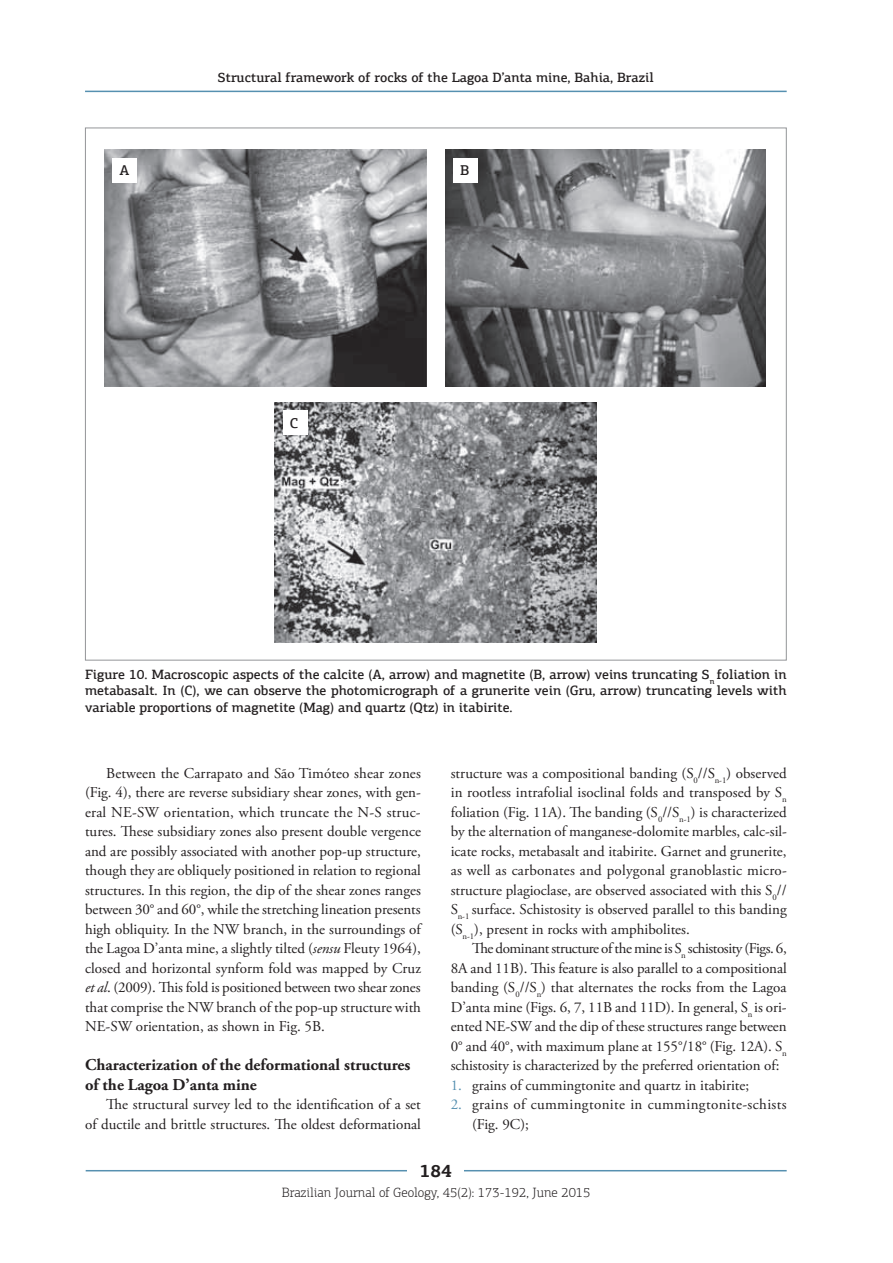
<style>
.page{position:relative;width:893px;height:1263px;background:#fff}
.page>*{position:absolute;margin:0;border:0;box-sizing:border-box;transform-origin:0 0}
.t1{font:700 18px "PF Agora Slab Pro";color:#231f20}
.t2{font:700 16.5px/19.5px "Adobe Garamond Pro";color:#231f20}
.t3{font:15px/19.5px "Adobe Garamond Pro";color:#231f20;text-align:justify}
.t4{font:15px/19.5px "Adobe Garamond Pro";letter-spacing:.025em;color:#231f20}
.t5{font:500 14.25px "PF Agora Slab Pro";color:#231f20}
.t6{font:500 13.5px/16.2px "PF Agora Slab Pro";color:#231f20;text-align:justify}
.t7{font:300 13.5px "PF Agora Slab Pro";color:#231f20}
.s1{font-style:italic}
.s2{color:#5690b0}
</style>
<div class="page">
<img style="left:105px;top:150px;width:322px;height:236px">
<img style="left:445px;top:150px;width:321px;height:236px">
<img style="left:275px;top:402px;width:322px;height:240px">
<div style="left:113px;top:158px;width:24px;height:25px;background:#fff"></div>
<div style="left:283px;top:410px;width:24px;height:25px;background:#fff"></div>
<div style="left:453px;top:158px;width:24px;height:25px;background:#fff"></div>
<hr style="left:86px;top:1170px;width:701px;height:1px;background:#5690b0">
<div style="left:408px;top:1163px;width:56px;height:15px;background:#fff"></div>
<hr style="left:85px;top:91px;width:702px;height:1px;background:#5690b0">
<p class="t5" style="left:120px;top:162px;width:11px">A</p>
<p class="t6" style="left:218px;top:69px;width:437px">Structural framework of rocks of the Lagoa D’anta mine, Bahia, Brazil</p>
<p class="t5" style="left:460px;top:162px;width:11px">B</p>
<p class="t5" style="left:290px;top:414px;width:10px">C</p>
<p class="t6" style="left:85px;top:666px;width:703px">Figure 10. Macroscopic aspects of the calcite (A, arrow) and magnetite (B, arrow) veins truncating S<sub>n</sub> foliation in metabasalt. In (C), we can observe the photomicrograph of a grunerite vein (Gru, arrow) truncating levels with variable proportions of magnetite (Mag) and quartz (Qtz) in itabirite.</p>
<p class="t3" style="left:85px;top:763px;width:337px;text-indent:21px">Between the Carrapato and São Timóteo shear zones (Fig. 4), there are reverse subsidiary shear zones, with gen&shy;eral NE-SW orientation, which truncate the N-S struc&shy;tures. These subsidiary zones also present double vergence and are possibly associated with another pop-up structure, though they are obliquely positioned in relation to regional structures. In this region, the dip of the shear zones ranges between 30° and 60°, while the stretching lineation presents high obliquity. In the NW branch, in the surroundings of the Lagoa D’anta mine, a slightly tilted (<span class="s1">sensu</span> Fleuty 1964), closed and horizontal synform fold was mapped by Cruz <span class="s1">et al</span>. (2009). This fold is positioned between two shear zones that comprise the NW branch of the pop-up structure with NE-SW orientation, as shown in Fig. 5B.</p>
<p class="t2" style="left:85px;top:1055px;width:327px">Characterization of the deformational structures of the Lagoa D’anta mine</p>
<p class="t3" style="left:85px;top:1095px;width:337px;text-align:right">The structural survey led to the identification of a set<br>of ductile and brittle structures. The oldest deformational</p>
<p class="t3" style="left:451px;top:763px;width:338px">structure was a compositional banding (S<sub>0</sub>//S<sub>n-1</sub>) observed in rootless intrafolial isoclinal folds and transposed by S<sub>n </sub>foliation (Fig. 11A). The banding (S<sub>0</sub>//S<sub>n-1</sub>) is characterized by the alternation of manganese-dolomite marbles, calc-sil&shy;icate rocks, metabasalt and itabirite. Garnet and grunerite, as well as carbonates and polygonal granoblastic micro&shy;structure plagioclase, are observed associated with this S<sub>0</sub>// S<sub>n-1</sub> surface. Schistosity is observed parallel to this banding (S<sub>n-1</sub>), present in rocks with amphibolites.</p>
<p class="t3" style="left:451px;top:939px;width:337px;text-indent:21px">The dominant structure of the mine is S<sub>n</sub> schistosity (Figs. 6, 8A and 11B). This feature is also parallel to a compositional banding (S<sub>0</sub>//S<sub>n</sub>) that alternates the rocks from the Lagoa D’anta mine (Figs. 6, 7, 11B and 11D). In general, S<sub>n</sub> is ori&shy;ented NE-SW and the dip of these structures range between 0° and 40°, with maximum plane at 155°/18° (Fig. 12A). S<sub>n </sub>schistosity is characterized by the preferred orientation of:</p>
<p class="t3" style="left:451px;top:1075px;width:300px"><span class="s2">1.</span> grains of cummingtonite and quartz in itabirite;</p>
<p class="t4" style="left:472px;top:1095px;width:316px;text-indent:-21px"><span class="s2">2.</span> grains of cummingtonite in cummingtonite-schists (Fig. 9C);</p>
<p class="t1" style="left:420px;top:1160px;width:34px">184</p>
<p class="t7" style="left:282px;top:1184px;width:310px">Brazilian Journal of Geology, 45(2): 173-192, June 2015</p>
</div>
